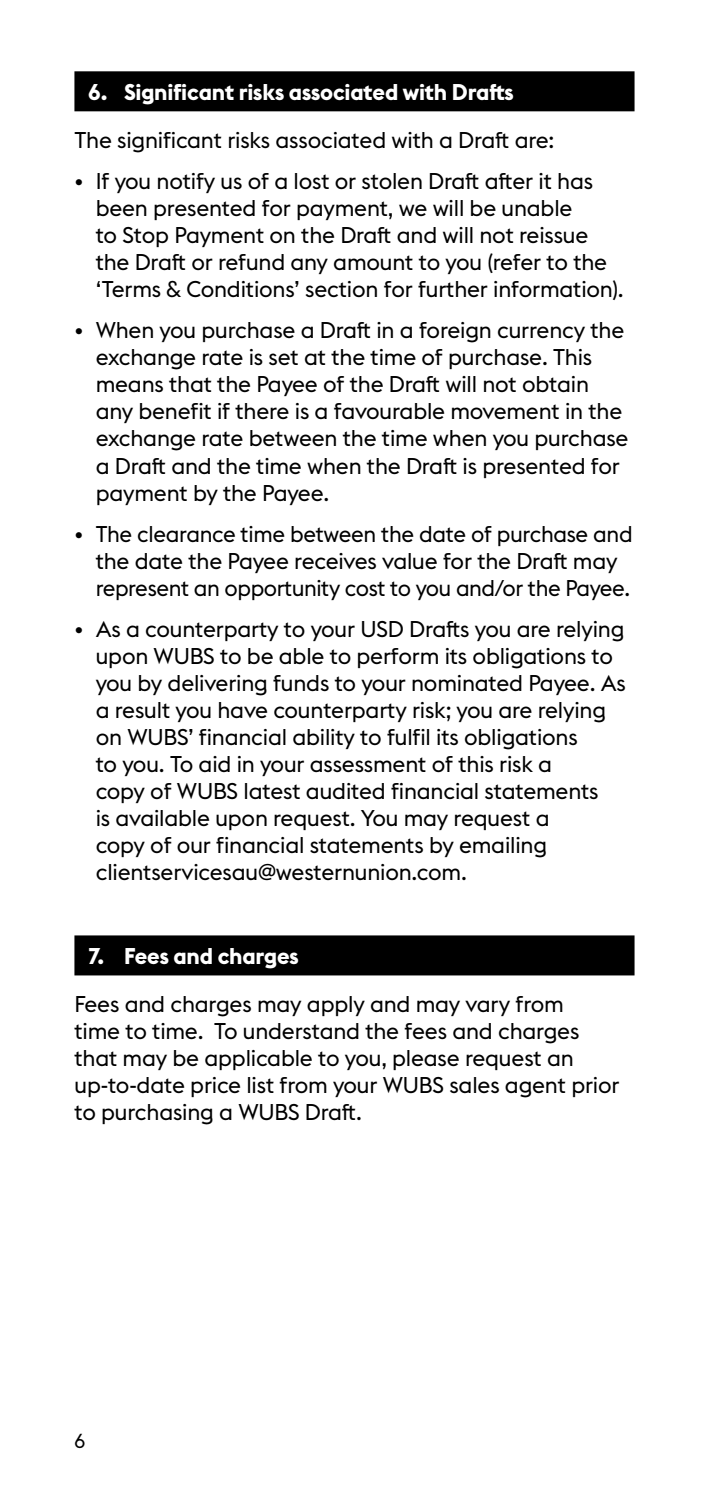
<style>
.page{position:relative;width:709px;height:1489px;background:#fff}
.page>*{position:absolute;margin:0;border:0;box-sizing:border-box;transform-origin:0 0}
.t1{font:22.5px/27px "Euclid WU";letter-spacing:-.01em;color:#000}
.t2{font:700 22.5px "Euclid WU";letter-spacing:-.01em;color:#fff}
.t3{font:20px "Euclid WU";color:#000}
</style>
<div class="page">
<div style="left:74px;top:71px;width:560px;height:40px;background:#000"></div>
<div style="left:74px;top:935px;width:560px;height:40px;background:#000"></div>
<p class="t2" style="left:89px;top:79px;width:427px">6. Significant risks associated with Drafts</p>
<p class="t1" style="left:74px;top:127px;width:481px">The significant risks associated with a Draft are:</p>
<p class="t1" style="left:96px;top:168px;width:529px;text-indent:-21px">• If you notify us of a lost or stolen Draft after it has been presented for payment, we will be unable<br>to Stop Payment on the Draft and will not reissue the Draft or refund any amount to you (refer to the ‘Terms &amp; Conditions’ section for further information).</p>
<p class="t1" style="left:96px;top:317px;width:534px;text-indent:-21px">• When you purchase a Draft in a foreign currency the exchange rate is set at the time of purchase. This means that the Payee of the Draft will not obtain any benefit if there is a favourable movement in the exchange rate between the time when you purchase a Draft and the time when the Draft is presented for payment by the Payee.</p>
<p class="t1" style="left:96px;top:520px;width:538px;text-indent:-21px">• The clearance time between the date of purchase and the date the Payee receives value for the Draft may represent an opportunity cost to you and/or the Payee.</p>
<p class="t1" style="left:96px;top:615px;width:531px;text-indent:-21px">• As a counterparty to your USD Drafts you are relying upon WUBS to be able to perform its obligations to you by delivering funds to your nominated Payee. As a result you have counterparty risk; you are relying on WUBS’ financial ability to fulfil its obligations<br>to you. To aid in your assessment of this risk a<br>copy of WUBS latest audited financial statements<br>is available upon request. You may request a<br>copy of our financial statements by emailing clientservicesau@westernunion.com.</p>
<p class="t2" style="left:89px;top:942px;width:212px">7. Fees and charges</p>
<p class="t1" style="left:74px;top:990px;width:546px">Fees and charges may apply and may vary from<br>time to time. To understand the fees and charges that may be applicable to you, please request an up‑to‑date price list from your WUBS sales agent prior to purchasing a WUBS Draft.</p>
<p class="t3" style="left:74px;top:1429px;width:12px">6</p>
</div>
